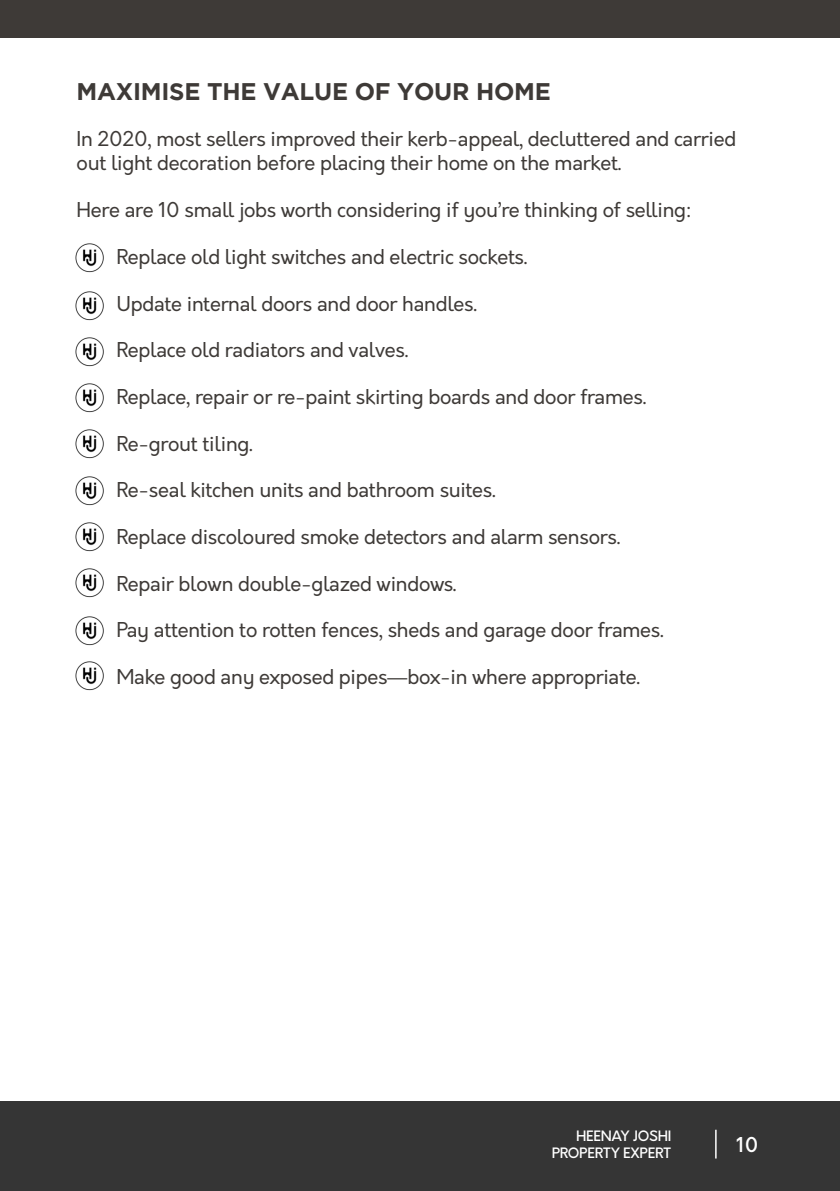
<style>
.page{position:relative;width:840px;height:1191px;background:#fff}
.page>*{position:absolute;margin:0;border:0;box-sizing:border-box;transform-origin:0 0}
.t1{font:700 24px "Gotham";letter-spacing:-.01em;color:#3e3a37}
.t2{font:20px/24px "Orkney";letter-spacing:-.015em;color:#3e3a37}
.t3{font:500 20px "Orkney";color:#fff}
.t4{font:500 14px/16.8px "Orkney";letter-spacing:-.02em;color:#fff;text-align:right}
</style>
<div class="page">
<img style="left:75px;top:243px;width:29px;height:30px">
<img style="left:75px;top:337px;width:29px;height:30px">
<img style="left:75px;top:429px;width:29px;height:30px">
<img style="left:75px;top:522px;width:29px;height:30px">
<img style="left:75px;top:291px;width:29px;height:30px">
<img style="left:75px;top:383px;width:29px;height:30px">
<img style="left:75px;top:476px;width:29px;height:30px">
<img style="left:75px;top:568px;width:29px;height:30px">
<img style="left:75px;top:616px;width:29px;height:30px">
<img style="left:75px;top:661px;width:29px;height:30px">
<div style="left:0;top:1101px;width:839px;height:90px;background:#353535"></div>
<hr style="left:714px;top:1129px;width:2px;height:29px;background:#fff">
<div style="left:0;top:0;width:839px;height:37px;background:#3e3a37"></div>
<p class="t1" style="left:77px;top:77px;width:475px">MAXIMISE THE VALUE OF YOUR HOME</p>
<p class="t2" style="left:77px;top:128px;width:660px">In 2020, most sellers improved their kerb-appeal, decluttered and carried out light decoration before placing their home on the market.</p>
<p class="t2" style="left:77px;top:198px;width:616px">Here are 10 small jobs worth considering if you’re thinking of selling:</p>
<p class="t2" style="left:116px;top:245px;width:412px">Replace old light switches and electric sockets.</p>
<p class="t2" style="left:116px;top:292px;width:362px">Update internal doors and door handles.</p>
<p class="t2" style="left:116px;top:338px;width:293px">Replace old radiators and valves.</p>
<p class="t2" style="left:116px;top:385px;width:531px">Replace, repair or re-paint skirting boards and door frames.</p>
<p class="t2" style="left:116px;top:432px;width:138px">Re-grout tiling.</p>
<p class="t2" style="left:116px;top:478px;width:380px">Re-seal kitchen units and bathroom suites.</p>
<p class="t2" style="left:116px;top:525px;width:505px">Replace discoloured smoke detectors and alarm sensors.</p>
<p class="t2" style="left:116px;top:572px;width:341px">Repair blown double-glazed windows.</p>
<p class="t2" style="left:116px;top:618px;width:548px">Pay attention to rotten fences, sheds and garage door frames.</p>
<p class="t2" style="left:116px;top:665px;width:525px">Make good any exposed pipes—box-in where appropriate.</p>
<p class="t4" style="left:551px;top:1127px;width:121px">HEENAY JOSHI<br>PROPERTY EXPERT</p>
<p class="t3" style="left:735px;top:1131px;width:24px">10</p>
</div>
